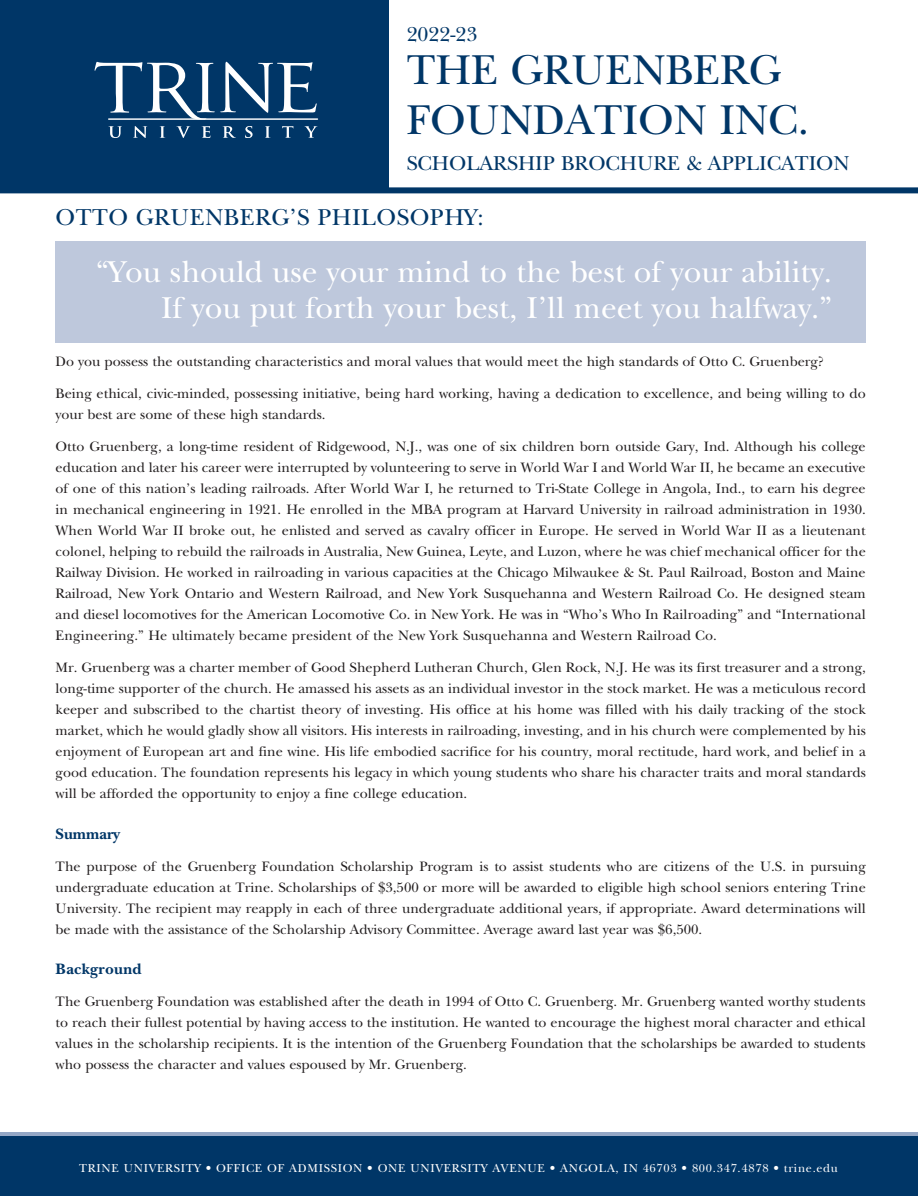
<style>
.page{position:relative;width:918px;height:1196px;background:#fff}
.page>*{position:absolute;margin:0;border:0;box-sizing:border-box;transform-origin:0 0}
.t1{font:43.5px/49.5px "New Baskerville";color:#003667}
.body_copy{font:31.5px/36px "New Baskerville";color:#fff;text-align:right}
.SUBHEAD_NEW{font:24px "New Baskerville";letter-spacing:.02em;color:#003667}
.t2{font:21px "New Baskerville";color:#003667}
.small_SUBHEAD_NEW{font:700 15.75px "New Baskerville";letter-spacing:.02em;color:#003667}
.body_copy-2{font:700 15.75px "New Baskerville";color:#003667}
.body_copy-3{font:14.25px/21px "New Baskerville";color:#231f20;text-align:justify}
.footer_copy{font:12px "New Baskerville";letter-spacing:.06em;color:#fff}
</style>
<div class="page">
<div style="left:56px;top:242px;width:810px;height:101px;background:#bec8dc"></div>
<div style="left:0;top:0;width:388px;height:190px;background:#003667"></div>
<div style="left:0;top:1131px;width:918px;height:5px;background:#94a7c5"></div>
<svg style="left:108px;top:126px;width:14px;height:12px"></svg>
<svg style="left:133px;top:126px;width:14px;height:12px"></svg>
<svg style="left:160px;top:126px;width:5px;height:12px"></svg>
<svg style="left:176px;top:126px;width:14px;height:12px"></svg>
<svg style="left:202px;top:126px;width:8px;height:12px"></svg>
<svg style="left:223px;top:126px;width:13px;height:12px"></svg>
<svg style="left:245px;top:126px;width:7px;height:12px"></svg>
<svg style="left:265px;top:126px;width:5px;height:12px"></svg>
<svg style="left:282px;top:126px;width:11px;height:12px"></svg>
<svg style="left:304px;top:126px;width:13px;height:12px"></svg>
<svg style="left:95px;top:62px;width:222px;height:58px"></svg>
<div style="left:0;top:1136px;width:918px;height:59px;background:#003667"></div>
<div style="left:0;top:187px;width:918px;height:6px;background:#003667"></div>
<p class="t2" style="left:407px;top:22px;width:72px">2022-23</p>
<p class="t1" style="left:407px;top:46px;width:404px">THE GRUENBERG<br>FOUNDATION INC.</p>
<p class="t2" style="left:407px;top:151px;width:444px">SCHOLARSHIP BROCHURE &amp; APPLICATION</p>
<p class="SUBHEAD_NEW" style="left:56px;top:203px;width:429px">OTTO GRUENBERG’S PHILOSOPHY:</p>
<p class="body_copy" style="left:96px;top:254px;width:737px">“You should use your mind to the best of your ability.<br>If you put forth your best, I’ll meet you halfway.”</p>
<p class="body_copy-3" style="left:56px;top:351px;width:769px">Do you possess the outstanding characteristics and moral values that would meet the high standards of Otto C. Gruenberg?</p>
<p class="body_copy-3" style="left:56px;top:383px;width:812px">Being ethical, civic-minded, possessing initiative, being hard working, having a dedication to excellence, and being willing to do your best are some of these high standards.</p>
<p class="body_copy-3" style="left:56px;top:436px;width:812px">Otto Gruenberg, a long-time resident of Ridgewood, N.J., was one of six children born outside Gary, Ind. Although his college education and later his career were interrupted by volunteering to serve in World War I and World War II, he became an executive of one of this nation’s leading railroads. After World War I, he returned to Tri-State College in Angola, Ind., to earn his degree in mechanical engineering in 1921. He enrolled in the MBA program at Harvard University in railroad administration in 1930.<br>When World War II broke out, he enlisted and served as cavalry officer in Europe. He served in World War II as a lieutenant colonel, helping to rebuild the railroads in Australia, New Guinea, Leyte, and Luzon, where he was chief mechanical officer for the Railway Division. He worked in railroading in various capacities at the Chicago Milwaukee &amp; St. Paul Railroad, Boston and Maine Railroad, New York Ontario and Western Railroad, and New York Susquehanna and Western Railroad Co. He designed steam and diesel locomotives for the American Locomotive Co. in New York. He was in “Who’s Who In Railroading” and “International Engineering.” He ultimately became president of the New York Susquehanna and Western Railroad Co.</p>
<p class="body_copy-3" style="left:56px;top:657px;width:812px">Mr. Gruenberg was a charter member of Good Shepherd Lutheran Church, Glen Rock, N.J. He was its first treasurer and a strong, long-time supporter of the church. He amassed his assets as an individual investor in the stock market. He was a meticulous record keeper and subscribed to the chartist theory of investing. His office at his home was filled with his daily tracking of the stock market, which he would gladly show all visitors. His interests in railroading, investing, and in his church were complemented by his enjoyment of European art and fine wine. His life embodied sacrifice for his country, moral rectitude, hard work, and belief in a good education. The foundation represents his legacy in which young students who share his character traits and moral standards will be afforded the opportunity to enjoy a fine college education.</p>
<p class="body_copy-2" style="left:56px;top:824px;width:66px">Summary</p>
<p class="body_copy-3" style="left:56px;top:855px;width:812px">The purpose of the Gruenberg Foundation Scholarship Program is to assist students who are citizens of the U.S. in pursuing undergraduate education at Trine. Scholarships of $3,500 or more will be awarded to eligible high school seniors entering Trine University. The recipient may reapply in each of three undergraduate additional years, if appropriate. Award determinations will be made with the assistance of the Scholarship Advisory Committee. Average award last year was $6,500.</p>
<p class="small_SUBHEAD_NEW" style="left:56px;top:960px;width:87px">Background</p>
<p class="body_copy-3" style="left:56px;top:991px;width:811px">The Gruenberg Foundation was established after the death in 1994 of Otto C. Gruenberg. Mr. Gruenberg wanted worthy students to reach their fullest potential by having access to the institution. He wanted to encourage the highest moral character and ethical values in the scholarship recipients. It is the intention of the Gruenberg Foundation that the scholarships be awarded to students who possess the character and values espoused by Mr. Gruenberg.</p>
<p class="footer_copy" style="left:79px;top:1161px;width:760px">TRINE UNIVERSITY • OFFICE OF ADMISSION • ONE UNIVERSITY AVENUE • ANGOLA, IN 46703 • 800.347.4878 • trine.edu</p>
</div>
